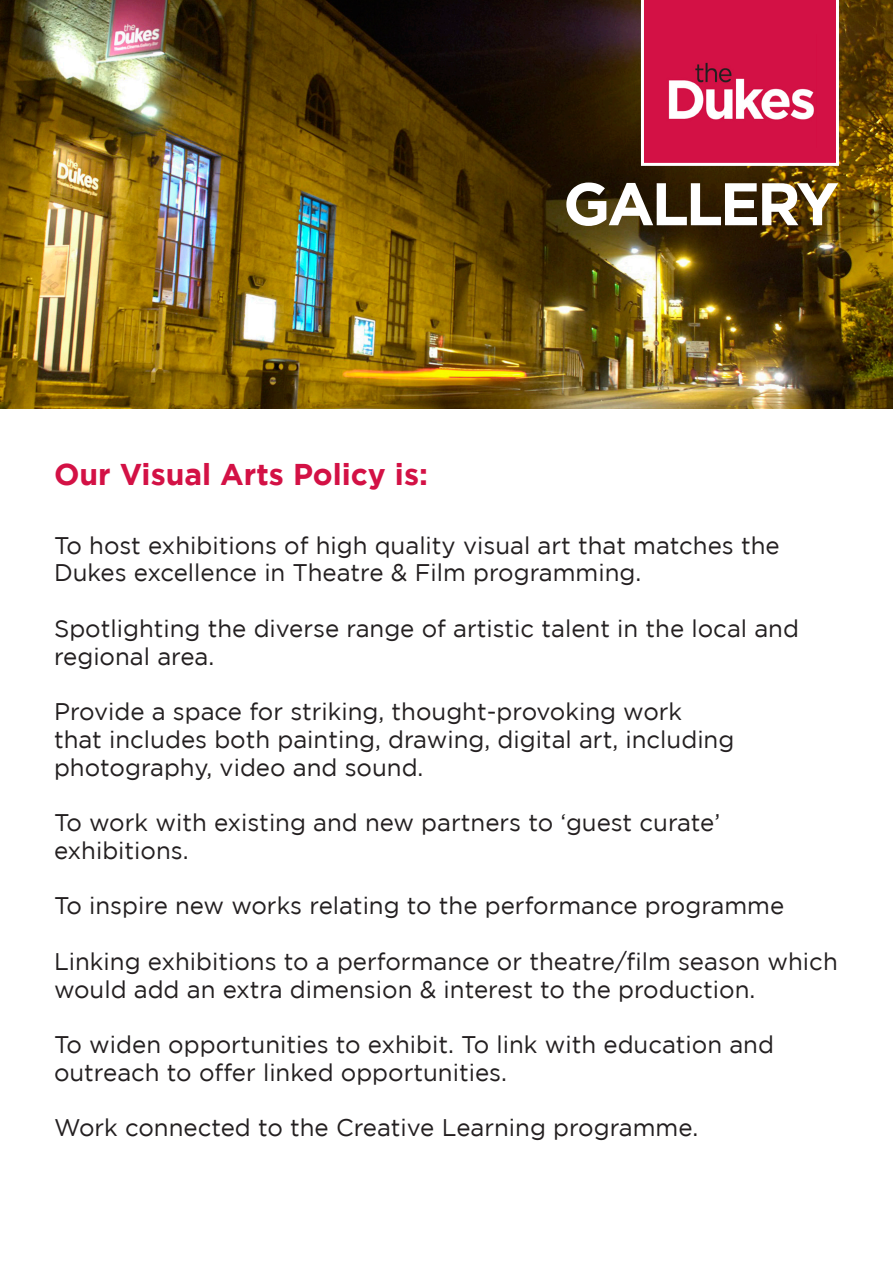
<style>
.page{position:relative;width:893px;height:1263px;background:#fff}
.page>*{position:absolute;margin:0;border:0;box-sizing:border-box;transform-origin:0 0}
.t1{font:700 60px "Gotham";letter-spacing:-.05em;color:#fff}
.t2{font:700 30px "Gotham";color:#d31145}
.No_Spacing{font:24px/27.8px "Gotham";color:#231f20}
</style>
<div class="page">
<img style="left:0;top:0;width:893px;height:408px">
<svg style="left:641px;top:0;width:198px;height:166px;background:#d72857"></svg>
<img style="left:665px;top:35px;width:152px;height:113px">
<p class="t2" style="left:54px;top:457px;width:375px">Our Visual Arts Policy is:</p>
<p class="t1" style="left:563px;top:169px;width:277px">GALLERY</p>
<p class="No_Spacing" style="left:54px;top:531px;width:727px">To host exhibitions of high quality visual art that matches the<br>Dukes excellence in Theatre &amp; Film programming.</p>
<p class="No_Spacing" style="left:54px;top:614px;width:746px">Spotlighting the diverse range of artistic talent in the local and regional area.</p>
<p class="No_Spacing" style="left:54px;top:697px;width:682px">Provide a space for striking, thought-provoking work that includes both painting, drawing, digital art, including photography, video and sound.</p>
<p class="No_Spacing" style="left:54px;top:808px;width:668px">To work with existing and new partners to ‘guest curate’ exhibitions.</p>
<p class="No_Spacing" style="left:54px;top:892px;width:732px">To inspire new works relating to the performance programme</p>
<p class="No_Spacing" style="left:54px;top:947px;width:785px">Linking exhibitions to a performance or theatre/film season which would add an extra dimension &amp; interest to the production.</p>
<p class="No_Spacing" style="left:54px;top:1030px;width:721px">To widen opportunities to exhibit. To link with education and outreach to offer linked opportunities.</p>
<p class="No_Spacing" style="left:54px;top:1114px;width:646px">Work connected to the Creative Learning programme.</p>
</div>
